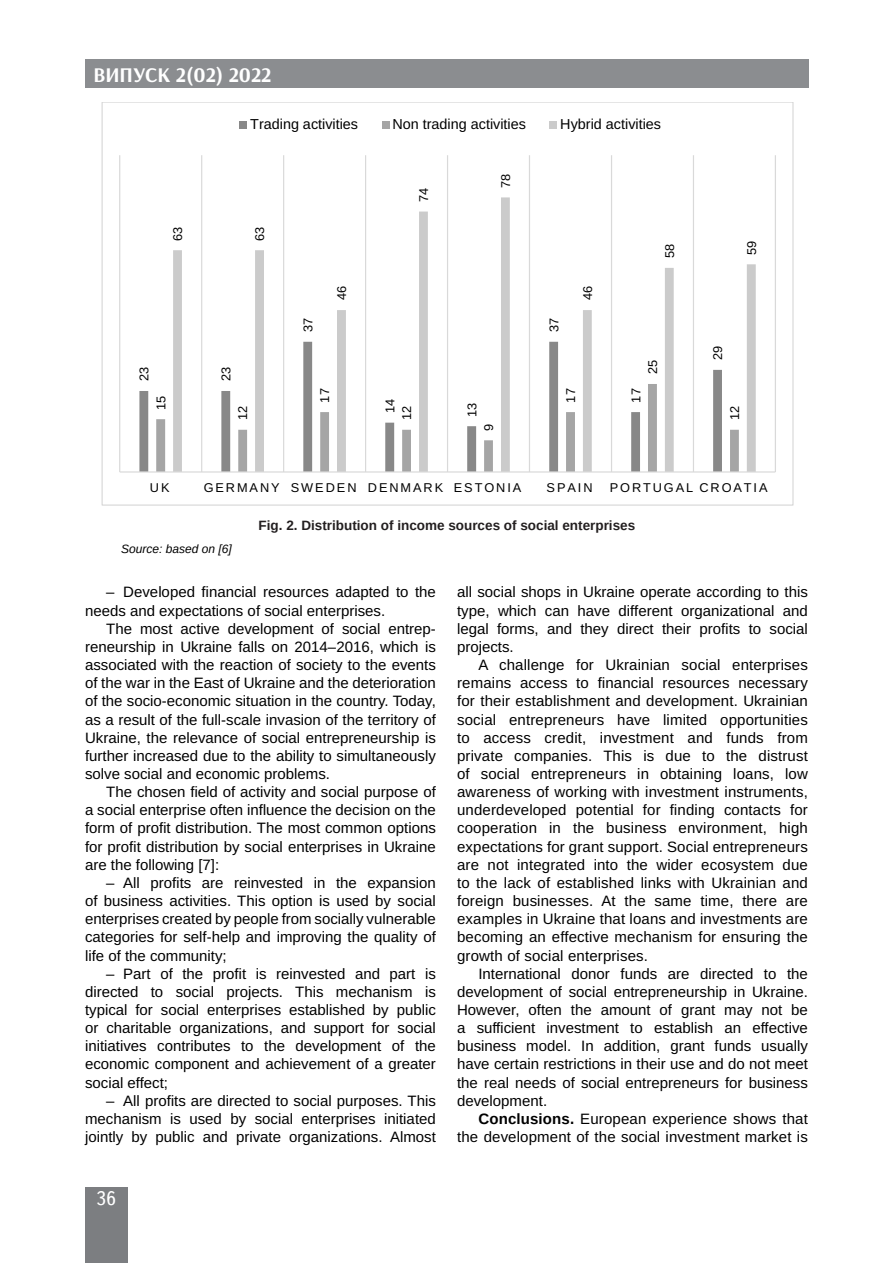
<style>
.page{position:relative;width:893px;height:1263px;background:#fff}
.page>*{position:absolute;margin:0;border:0;box-sizing:border-box;transform-origin:0 0}
.t1{font:700 21px "Arsenal";color:#fff}
.t2{font:19.5px "Ukrainian Text";color:#fff}
.Текст_основной_G{font:15px/18.1px "Arimo";color:#000;text-align:justify}
.t3{font:14.4px "Arimo Roman";color:#000}
.Рисунок{font:700 13.5px "Arimo";color:#231f20}
.t4{font:12.75px "Arimo Roman";letter-spacing:.15em;color:#000}
.Джерело{font:italic 12px "Arimo";color:#000}
.s1{font-weight:700}
</style>
<div class="page">
<div style="left:85px;top:1186px;width:43px;height:76px;background:#7c7e81"></div>
<div style="left:85px;top:60px;width:723px;height:28px;background:#8b8d90"></div>
<hr style="left:119px;top:155px;width:1px;height:317px;background:#d9d9d9">
<hr style="left:201px;top:155px;width:1px;height:317px;background:#d9d9d9">
<hr style="left:283px;top:155px;width:1px;height:317px;background:#d9d9d9">
<hr style="left:365px;top:155px;width:1px;height:317px;background:#d9d9d9">
<hr style="left:447px;top:155px;width:1px;height:317px;background:#d9d9d9">
<hr style="left:529px;top:155px;width:1px;height:317px;background:#d9d9d9">
<hr style="left:611px;top:155px;width:1px;height:317px;background:#d9d9d9">
<hr style="left:693px;top:155px;width:1px;height:317px;background:#d9d9d9">
<hr style="left:775px;top:155px;width:1px;height:317px;background:#d9d9d9">
<svg style="left:139px;top:391px;width:10px;height:80px"></svg>
<svg style="left:156px;top:419px;width:10px;height:52px"></svg>
<svg style="left:173px;top:197px;width:583px;height:274px"></svg>
<hr style="left:120px;top:471px;width:655px;height:2px;background:#d9d9d9">
<div style="left:240px;top:121px;width:7px;height:7px;background:#888"></div>
<div style="left:382px;top:121px;width:7px;height:7px;background:#a5a5a5"></div>
<div style="left:550px;top:121px;width:7px;height:7px;background:#cbcbcb"></div>
<h1 class="t1" style="left:93px;top:62px;width:179px">ВИПУСК 2(02) 2022</h1>
<p class="t3" style="left:250px;top:114px;width:109px">Trading activities</p>
<p class="t3" style="left:392px;top:114px;width:135px">Non trading activities</p>
<p class="t3" style="left:560px;top:114px;width:102px">Hybrid activities</p>
<p class="t4" style="left:169px;top:241px;width:16px;rotate:-90deg">63</p>
<p class="t4" style="left:251px;top:241px;width:16px;rotate:-90deg">63</p>
<p class="t4" style="left:135px;top:381px;width:16px;rotate:-90deg">23</p>
<p class="t4" style="left:217px;top:381px;width:16px;rotate:-90deg">23</p>
<p class="t4" style="left:152px;top:410px;width:16px;rotate:-90deg">15</p>
<p class="t4" style="left:234px;top:420px;width:16px;rotate:-90deg">12</p>
<p class="t4" style="left:299px;top:332px;width:16px;rotate:-90deg">37</p>
<p class="t4" style="left:333px;top:300px;width:16px;rotate:-90deg">46</p>
<p class="t4" style="left:316px;top:403px;width:16px;rotate:-90deg">17</p>
<p class="t4" style="left:415px;top:202px;width:16px;rotate:-90deg">74</p>
<p class="t4" style="left:497px;top:188px;width:16px;rotate:-90deg">78</p>
<p class="t4" style="left:381px;top:413px;width:16px;rotate:-90deg">14</p>
<p class="t4" style="left:463px;top:417px;width:16px;rotate:-90deg">13</p>
<p class="t4" style="left:398px;top:420px;width:16px;rotate:-90deg">12</p>
<p class="t4" style="left:480px;top:431px;width:9px;rotate:-90deg">9</p>
<p class="t4" style="left:545px;top:332px;width:16px;rotate:-90deg">37</p>
<p class="t4" style="left:579px;top:300px;width:16px;rotate:-90deg">46</p>
<p class="t4" style="left:562px;top:403px;width:16px;rotate:-90deg">17</p>
<p class="t4" style="left:661px;top:258px;width:16px;rotate:-90deg">58</p>
<p class="t4" style="left:743px;top:255px;width:16px;rotate:-90deg">59</p>
<p class="t4" style="left:644px;top:374px;width:16px;rotate:-90deg">25</p>
<p class="t4" style="left:627px;top:403px;width:16px;rotate:-90deg">17</p>
<p class="t4" style="left:709px;top:360px;width:16px;rotate:-90deg">29</p>
<p class="t4" style="left:726px;top:420px;width:16px;rotate:-90deg">12</p>
<p class="t4" style="left:150px;top:479px;width:21px">UK</p>
<p class="t4" style="left:204px;top:479px;width:319px">GERMANY SWEDEN DENMARK ESTONIA</p>
<p class="t4" style="left:546px;top:479px;width:48px">SPAIN</p>
<p class="t4" style="left:610px;top:479px;width:159px">PORTUGAL CROATIA</p>
<p class="Джерело" style="left:121px;top:541px;width:112px">Source: based on [6]</p>
<p class="Рисунок" style="left:259px;top:516px;width:378px">Fig. 2. Distribution of income sources of social enterprises</p>
<p class="Текст_основной_G" style="left:85px;top:583px;width:352px;text-indent:21px">– Developed financial resources adapted to the needs and expectations of social enterprises.</p>
<p class="Текст_основной_G" style="left:85px;top:620px;width:352px;text-indent:21px">The most active development of social entrep&shy;reneurship in Ukraine falls on 2014–2016, which is associated with the reaction of society to the events of the war in the East of Ukraine and the deterioration of the socio-economic situation in the country. Today, as a result of the full-scale invasion of the territory of Ukraine, the relevance of social entrepreneurship is further increased due to the ability to simultaneously solve social and economic problems.</p>
<p class="Текст_основной_G" style="left:85px;top:783px;width:352px;text-indent:21px">The chosen field of activity and social purpose of a social enterprise often influence the decision on the form of profit distribution. The most common options for profit distribution by social enterprises in Ukraine are the following [7]:</p>
<p class="Текст_основной_G" style="left:85px;top:874px;width:352px;text-indent:21px">– All profits are reinvested in the expansion of business activities. This option is used by social enterprises created by people from socially vulnerable categories for self-help and improving the quality of life of the community;</p>
<p class="Текст_основной_G" style="left:85px;top:965px;width:352px;text-indent:21px">– Part of the profit is reinvested and part is directed to social projects. This mechanism is typical for social enterprises established by public or charitable organizations, and support for social initiatives contributes to the development of the economic component and achievement of a greater social effect;</p>
<p class="Текст_основной_G" style="left:85px;top:1092px;width:352px;text-indent:21px">– All profits are directed to social purposes. This mechanism is used by social enterprises initiated jointly by public and private organizations. Almost</p>
<h2 class="t2" style="left:96px;top:1188px;width:22px">36</h2>
<p class="Текст_основной_G" style="left:457px;top:583px;width:352px">all social shops in Ukraine operate according to this type, which can have different organizational and legal forms, and they direct their profits to social projects.</p>
<p class="Текст_основной_G" style="left:457px;top:656px;width:352px;text-indent:21px">A challenge for Ukrainian social enterprises remains access to financial resources necessary for their establishment and development. Ukrainian social entrepreneurs have limited opportunities to access credit, investment and funds from private companies. This is due to the distrust of social entrepreneurs in obtaining loans, low awareness of working with investment instruments, underdeveloped potential for finding contacts for cooperation in the business environment, high expectations for grant support. Social entrepreneurs are not integrated into the wider ecosystem due to the lack of established links with Ukrainian and foreign businesses. At the same time, there are examples in Ukraine that loans and investments are becoming an effective mechanism for ensuring the growth of social enterprises.</p>
<p class="Текст_основной_G" style="left:457px;top:965px;width:352px;text-indent:21px">International donor funds are directed to the development of social entrepreneurship in Ukraine.<br>However, often the amount of grant may not be a sufficient investment to establish an effective business model. In addition, grant funds usually have certain restrictions in their use and do not meet the real needs of social entrepreneurs for business development.</p>
<p class="Текст_основной_G" style="left:457px;top:1110px;width:352px;text-align:right"><span class="s1">Conclusions.</span> European experience shows that the development of the social investment market is</p>
</div>
